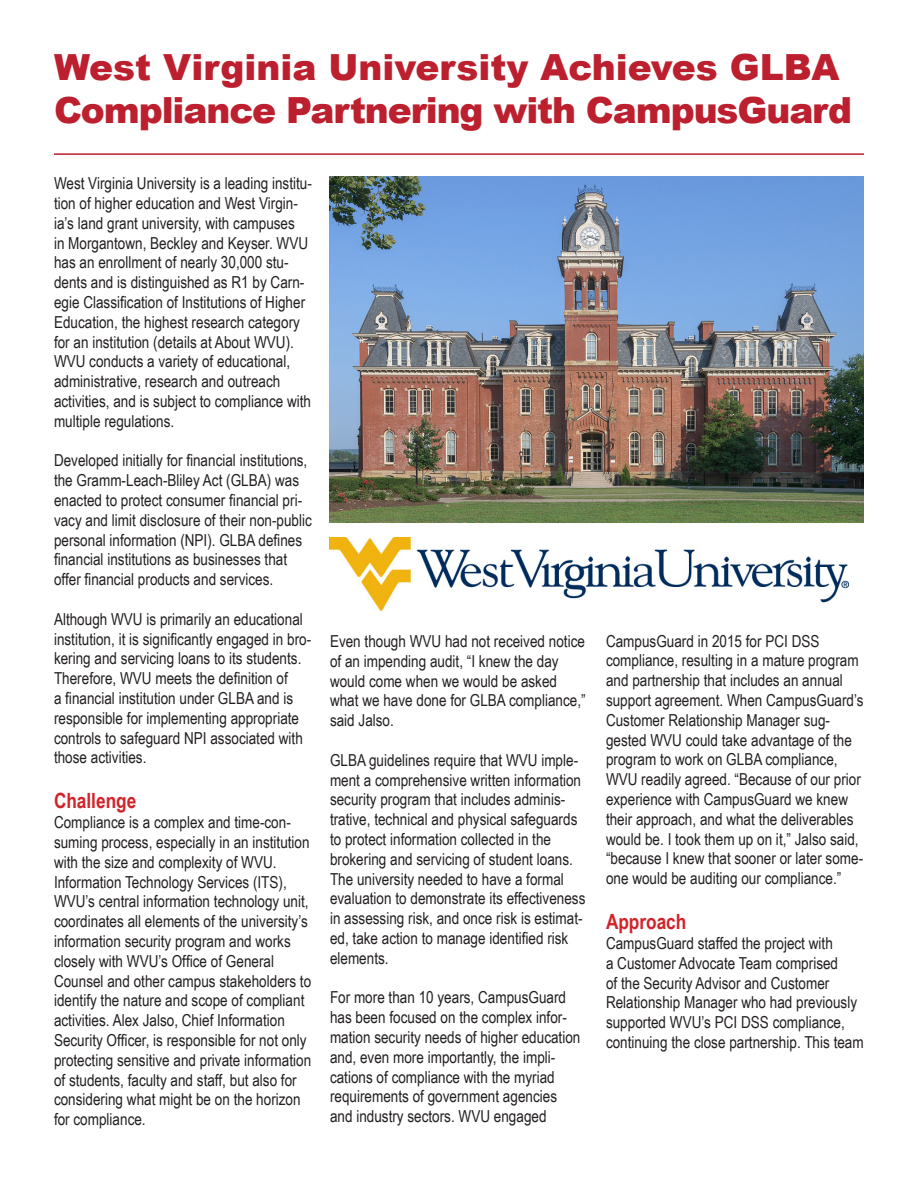
<style>
.page{position:relative;width:918px;height:1188px;background:#fff}
.page>*{position:absolute;margin:0;border:0;box-sizing:border-box;transform-origin:0 0}
.t1{font:900 36px/43.2px "Arial";letter-spacing:-.025em;color:#bc1f2d}
.t2{font:700 21px "Arial Narrow";color:#d1232a}
.t3{font:16.5px/19.8px "Arial Narrow";color:#231f20}
</style>
<div class="page">
<hr style="left:54px;top:153px;width:810px;height:2px;background:#bc1f2d">
<img style="left:330px;top:537px;width:519px;height:74px">
<img style="left:330px;top:177px;width:534px;height:345px">
<p class="t1" style="left:54px;top:44px;width:800px">West Virginia University Achieves GLBA<br>Compliance Partnering with CampusGuard</p>
<p class="t3" style="left:54px;top:173px;width:260px">West Virginia University is a leading institu&shy;tion of higher education and West Virgin&shy;ia’s land grant university, with campuses<br>in Morgantown, Beckley and Keyser. WVU has an enrollment of nearly 30,000 stu&shy;dents and is distinguished as R1 by Carn&shy;egie Classification of Institutions of Higher Education, the highest research category for an institution (details at About WVU).<br>WVU conducts a variety of educational, administrative, research and outreach activities, and is subject to compliance with multiple regulations.</p>
<p class="t3" style="left:54px;top:450px;width:259px">Developed initially for financial institutions, the Gramm-Leach-Bliley Act (GLBA) was enacted to protect consumer financial pri&shy;vacy and limit disclosure of their non-public personal information (NPI). GLBA defines financial institutions as businesses that offer financial products and services.</p>
<p class="t3" style="left:54px;top:608px;width:259px">Although WVU is primarily an educational institution, it is significantly engaged in bro&shy;kering and servicing loans to its students.<br>Therefore, WVU meets the definition of<br>a financial institution under GLBA and is responsible for implementing appropriate controls to safeguard NPI associated with those activities.</p>
<p class="t2" style="left:54px;top:785px;width:84px">Challenge</p>
<p class="t3" style="left:54px;top:812px;width:259px">Compliance is a complex and time-con&shy;suming process, especially in an institution with the size and complexity of WVU.<br>Information Technology Services (ITS), WVU’s central information technology unit, coordinates all elements of the university’s information security program and works closely with WVU’s Office of General Counsel and other campus stakeholders to identify the nature and scope of compliant activities. Alex Jalso, Chief Information Security Officer, is responsible for not only protecting sensitive and private information of students, faculty and staff, but also for considering what might be on the horizon for compliance.</p>
<p class="t3" style="left:330px;top:631px;width:257px">Even though WVU had not received notice of an impending audit, “I knew the day would come when we would be asked what we have done for GLBA compliance,” said Jalso.</p>
<p class="t3" style="left:330px;top:750px;width:257px">GLBA guidelines require that WVU imple&shy;ment a comprehensive written information security program that includes adminis&shy;trative, technical and physical safeguards to protect information collected in the brokering and servicing of student loans.<br>The university needed to have a formal evaluation to demonstrate its effectiveness in assessing risk, and once risk is estimat&shy;ed, take action to manage identified risk elements.</p>
<p class="t3" style="left:330px;top:987px;width:252px">For more than 10 years, CampusGuard has been focused on the complex infor&shy;mation security needs of higher education and, even more importantly, the impli&shy;cations of compliance with the myriad requirements of government agencies and industry sectors. WVU engaged</p>
<p class="t3" style="left:606px;top:630px;width:259px">CampusGuard in 2015 for PCI DSS compliance, resulting in a mature program and partnership that includes an annual support agreement. When CampusGuard’s Customer Relationship Manager sug&shy;gested WVU could take advantage of the program to work on GLBA compliance, WVU readily agreed. “Because of our prior experience with CampusGuard we knew their approach, and what the deliverables would be. I took them up on it,” Jalso said, “because I knew that sooner or later some&shy;one would be auditing our compliance.”</p>
<p class="t2" style="left:606px;top:906px;width:82px">Approach</p>
<p class="t3" style="left:606px;top:933px;width:259px">CampusGuard staffed the project with<br>a Customer Advocate Team comprised<br>of the Security Advisor and Customer Relationship Manager who had previously supported WVU’s PCI DSS compliance, continuing the close partnership. This team</p>
</div>
